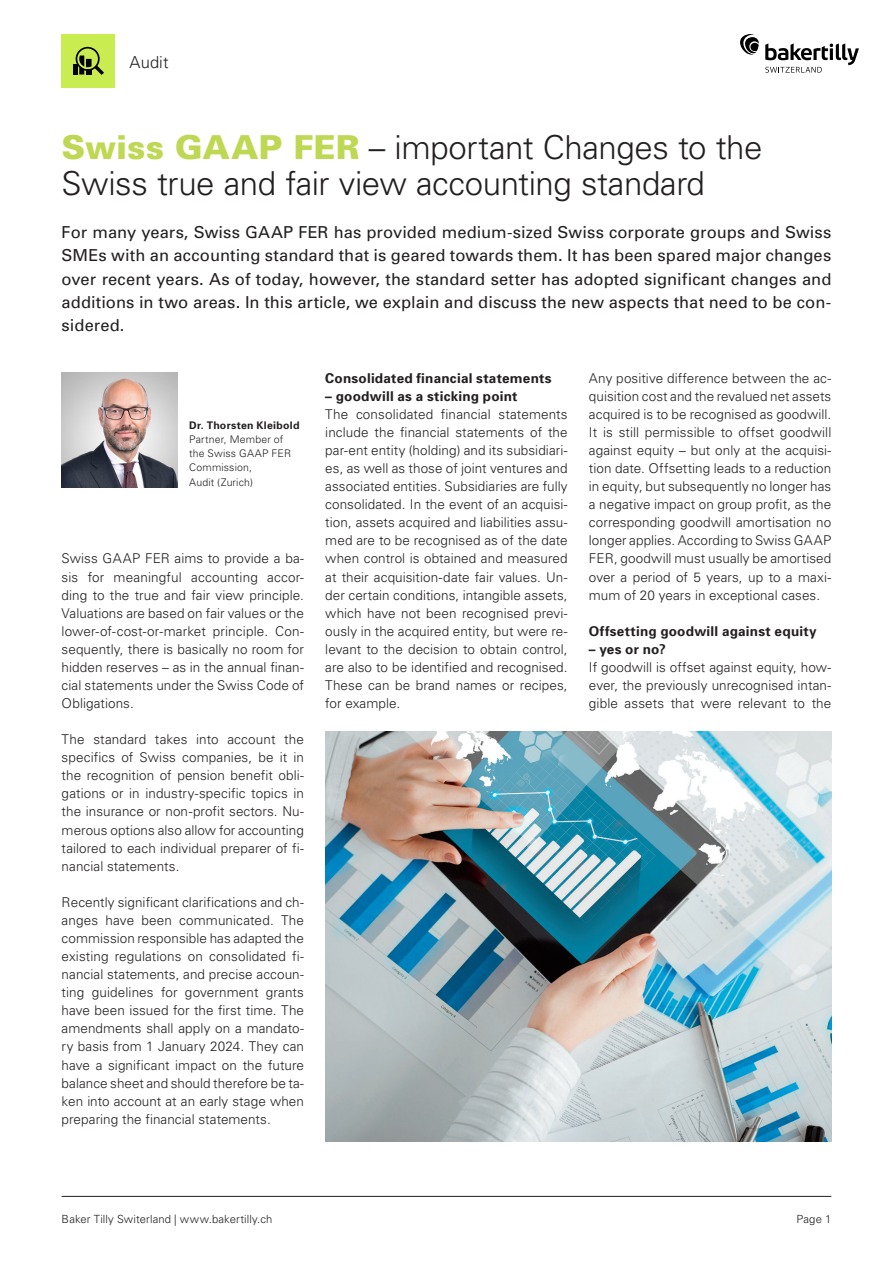
<style>
.page{position:relative;width:893px;height:1263px;background:#fff}
.page>*{position:absolute;margin:0;border:0;box-sizing:border-box;transform-origin:0 0}
.Haupttitel{font:300 33px/36px "Univers";letter-spacing:-.015em;color:#231f20}
.Lead{font:16.5px/23.2px "Univers";letter-spacing:.005em;color:#231f20;text-align:justify}
.t1{font:300 16.5px "Univers";letter-spacing:.005em;color:#231f20}
.Lauftext{font:300 13.5px/18px "Univers";letter-spacing:.005em;color:#231f20;text-align:justify}
.Lauftext_kleiner_Zwi{font:700 13.5px "Univers";letter-spacing:.02em;color:#231f20}
.t2{font:300 11.25px "Univers";letter-spacing:.01em;color:#231f20}
.Personenname{font:300 10.5px/14.2px "Univers";letter-spacing:.015em;color:#231f20}
.s1{font-weight:900;color:#bfd854}
.s2{font-weight:700}
</style>
<div class="page">
<svg style="left:740px;top:34px;width:19px;height:21px"></svg>
<svg style="left:765px;top:43px;width:94px;height:30px"></svg>
<hr style="left:62px;top:1196px;width:769px;height:1px;background:#231f20">
<img style="left:62px;top:372px;width:115px;height:116px">
<img style="left:325px;top:731px;width:506px;height:411px">
<svg style="left:62px;top:34px;width:53px;height:53px;background:#b0ce46"></svg>
<p class="t1" style="left:130px;top:52px;width:40px">Audit</p>
<p class="Haupttitel" style="left:62px;top:130px;width:702px"><span class="s1">Swiss GAAP FER</span> – important Changes to the<br>Swiss true and fair view accounting standard</p>
<p class="Lead" style="left:62px;top:221px;width:771px">For many years, Swiss GAAP FER has provided medium-sized Swiss corporate groups and Swiss SMEs with an accounting standard that is geared towards them. It has been spared major changes over recent years. As of today, however, the standard setter has adopted significant changes and additions in two areas. In this article, we explain and discuss the new aspects that need to be con&shy;sidered.</p>
<p class="Personenname" style="left:189px;top:418px;width:112px"><span class="s2">Dr. Thorsten Kleibold<br></span>Partner, Member of the Swiss GAAP FER<br>Commission,</p>
<p class="Personenname" style="left:189px;top:475px;width:65px">Audit (Zurich)</p>
<p class="Lauftext" style="left:62px;top:550px;width:244px">Swiss GAAP FER aims to provide a ba&shy;sis for meaningful accounting accor&shy;ding to the true and fair view principle.<br>Valuations are based on fair values or the lower-of-cost-or-market principle. Con&shy;sequently, there is basically no room for hidden reserves – as in the annual finan&shy;cial statements under the Swiss Code of Obligations.</p>
<p class="Lauftext" style="left:62px;top:730px;width:244px">The standard takes into account the specifics of Swiss companies, be it in the recognition of pension benefit obli&shy;gations or in industry-specific topics in the insurance or non-profit sectors. Nu&shy;merous options also allow for accounting tailored to each individual preparer of fi&shy;nancial statements.</p>
<p class="Lauftext" style="left:62px;top:893px;width:244px">Recently significant clarifications and ch&shy;anges have been communicated. The commission responsible has adapted the existing regulations on consolidated fi&shy;nancial statements, and precise accoun&shy;ting guidelines for government grants have been issued for the first time. The amendments shall apply on a mandato&shy;ry basis from 1 January 2024. They can have a significant impact on the future balance sheet and should therefore be ta&shy;ken into account at an early stage when preparing the financial statements.</p>
<p class="Lauftext_kleiner_Zwi" style="left:325px;top:370px;width:228px">Consolidated financial statements</p>
<p class="Lauftext_kleiner_Zwi" style="left:325px;top:388px;width:194px">– goodwill as a sticking point</p>
<p class="Lauftext" style="left:325px;top:405px;width:244px">The consolidated financial statements include the financial statements of the par-ent entity (holding) and its subsidiari&shy;es, as well as those of joint ventures and associated entities. Subsidiaries are fully consolidated. In the event of an acquisi&shy;tion, assets acquired and liabilities assu&shy;med are to be recognised as of the date when control is obtained and measured at their acquisition-date fair values. Un&shy;der certain conditions, intangible assets, which have not been recognised previ&shy;ously in the acquired entity, but were re&shy;levant to the decision to obtain control, are also to be identified and recognised.<br>These can be brand names or recipes, for example.</p>
<p class="Lauftext" style="left:589px;top:369px;width:244px">Any positive difference between the ac&shy;quisition cost and the revalued net assets acquired is to be recognised as goodwill.</p>
<p class="Lauftext" style="left:589px;top:423px;width:244px">It is still permissible to offset goodwill against equity – but only at the acquisi&shy;tion date. Offsetting leads to a reduction in equity, but subsequently no longer has a negative impact on group profit, as the corresponding goodwill amortisation no longer applies. According to Swiss GAAP FER, goodwill must usually be amortised over a period of 5 years, up to a maxi&shy;mum of 20 years in exceptional cases.</p>
<p class="Lauftext_kleiner_Zwi" style="left:589px;top:623px;width:229px">Offsetting goodwill against equity</p>
<p class="Lauftext_kleiner_Zwi" style="left:589px;top:641px;width:78px">– yes or no?</p>
<p class="Lauftext" style="left:589px;top:658px;width:244px">If goodwill is offset against equity, how&shy;ever, the previously unrecognised intan&shy;gible assets that were relevant to the</p>
<p class="t2" style="left:62px;top:1212px;width:212px">Baker Tilly Switerland | www.bakertilly.ch</p>
<p class="t2" style="left:796px;top:1212px;width:36px">Page 1</p>
</div>
